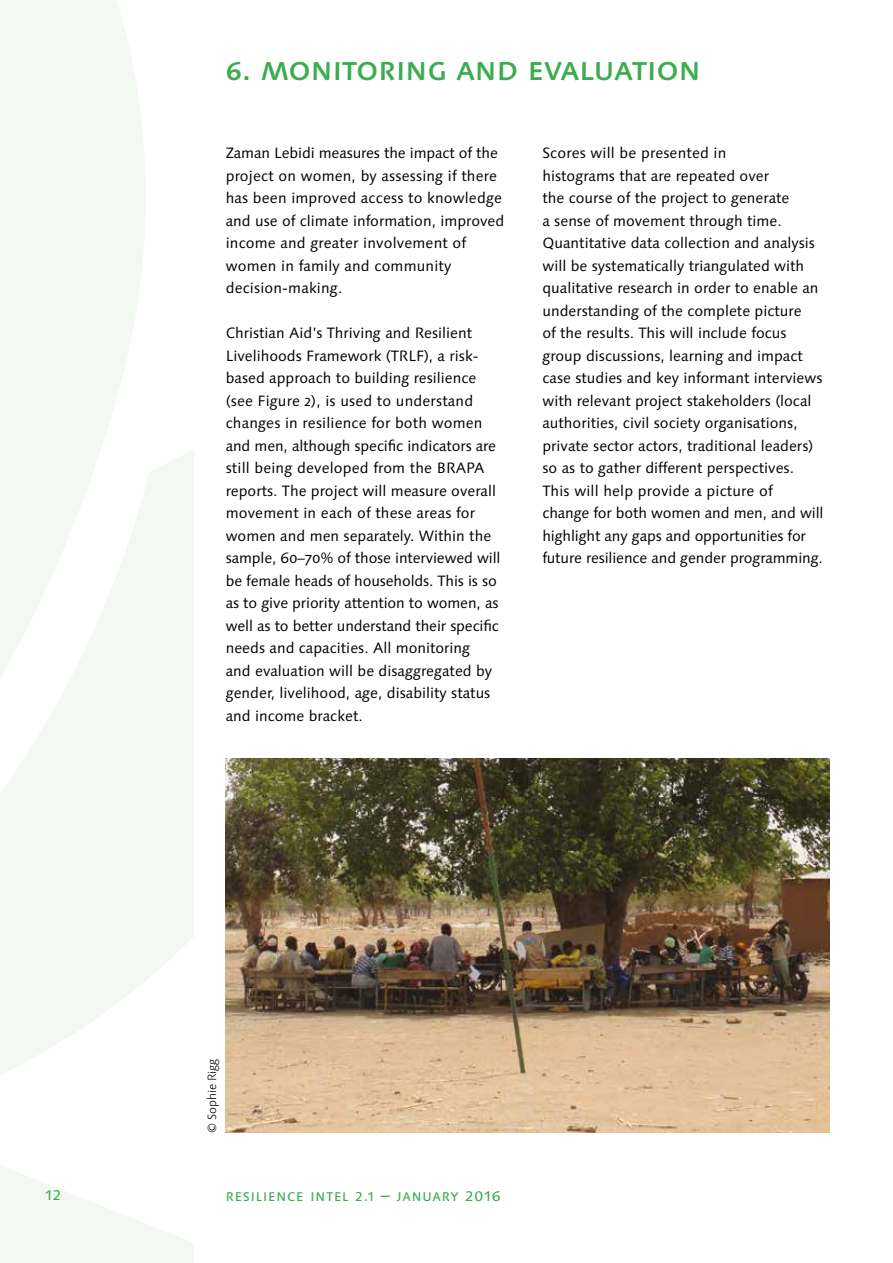
<style>
.page{position:relative;width:893px;height:1263px;background:#fff}
.page>*{position:absolute;margin:0;border:0;box-sizing:border-box;transform-origin:0 0}
.t1{font:500 33px "Linotype Syntax SC";color:#3bac50}
.t2{font:18px "Linotype Syntax Os F";color:#3bac50}
.t3{font:15px/22.5px "Linotype Syntax Os F";color:#000}
.t4{font:500 12.6px "Linotype Syntax SC";letter-spacing:.07em;color:#3bac50}
.t5{font:300 12px "Linotype Syntax Os F";letter-spacing:-.015em;color:#000}
.s1{font-family:"Linotype Syntax Os F";font-weight:400;font-size:16.5px}
.s2{font-size:18px}
.s3{font-weight:400;font-size:18px}
</style>
<div class="page">
<svg style="left:0;top:0;width:194px;height:1263px;fill:#f3f9f2"></svg>
<img style="left:226px;top:759px;width:603px;height:374px">
<h1 class="t1" style="left:226px;top:48px;width:476px">6. monitoring and evaluation</h1>
<p class="t3" style="left:226px;top:142px;width:280px">Zaman Lebidi measures the impact of the project on women, by assessing if there has been improved access to knowledge and use of climate information, improved income and greater involvement of women in family and community decision-making.</p>
<p class="t3" style="left:226px;top:322px;width:276px">Christian Aid’s Thriving and Resilient Livelihoods Framework (TRLF), a risk&shy;based approach to building resilience (see Figure 2), is used to understand changes in resilience for both women and men, although specific indicators are still being developed from the BRAPA reports. The project will measure overall movement in each of these areas for women and men separately. Within the sample, 60–70% of those interviewed will be female heads of households. This is so as to give priority attention to women, as well as to better understand their specific needs and capacities. All monitoring<br>and evaluation will be disaggregated by gender, livelihood, age, disability status and income bracket.</p>
<p class="t3" style="left:542px;top:142px;width:283px">Scores will be presented in<br>histograms that are repeated over<br>the course of the project to generate<br>a sense of movement through time.<br>Quantitative data collection and analysis will be systematically triangulated with qualitative research in order to enable an understanding of the complete picture<br>of the results. This will include focus group discussions, learning and impact case studies and key informant interviews with relevant project stakeholders (local authorities, civil society organisations, private sector actors, traditional leaders) so as to gather different perspectives.<br>This will help provide a picture of<br>change for both women and men, and will highlight any gaps and opportunities for future resilience and gender programming.</p>
<p class="t5" style="left:205px;top:1133px;width:76px;rotate:-90deg">© Sophie Rigg</p>
<p class="t2" style="left:46px;top:1183px;width:17px">12</p>
<p class="t4" style="left:226px;top:1188px;width:277px">RESILIENCE INTEL <span class="s1">2.1</span> <span class="s2">–</span> JANUARY <span class="s3">2016</span></p>
</div>
